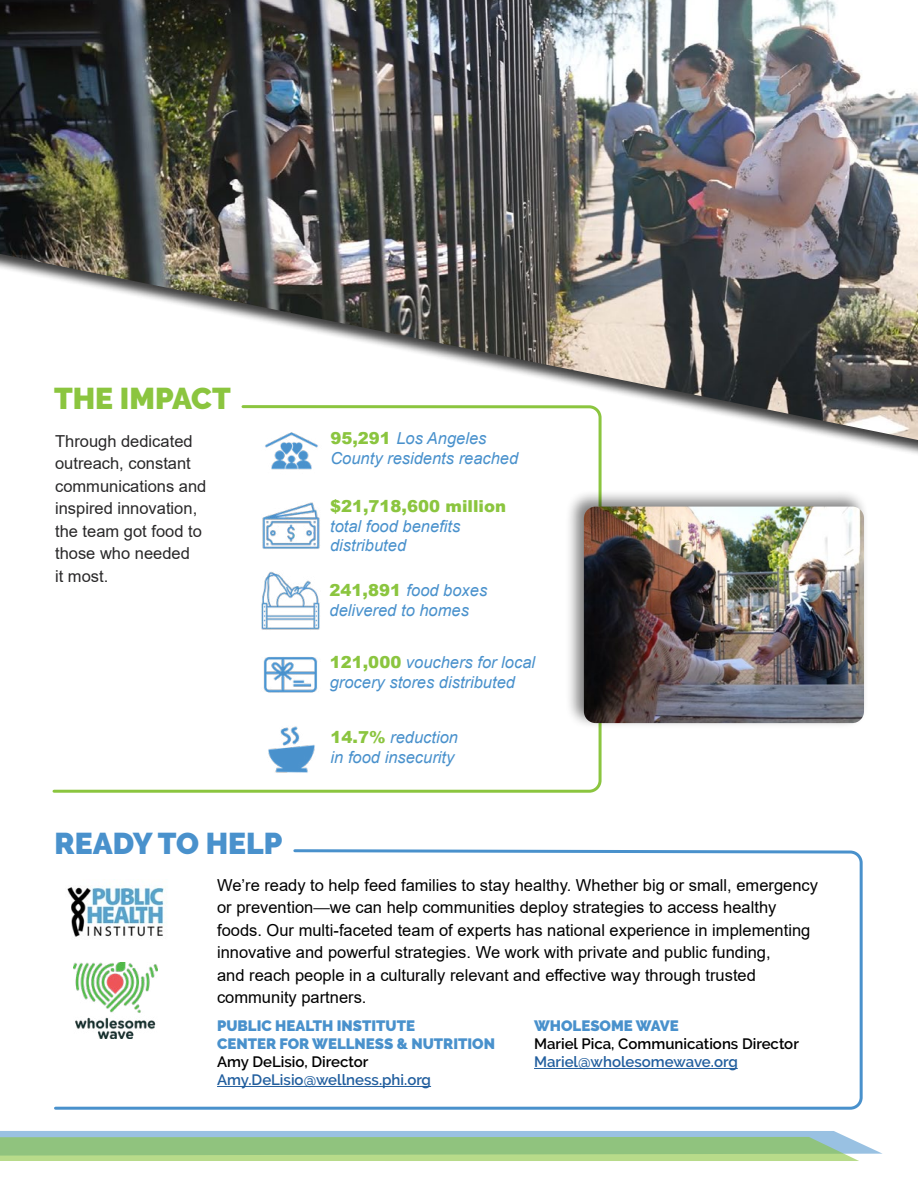
<style>
.page{position:relative;width:918px;height:1188px;background:#fff}
.page>*{position:absolute;margin:0;border:0;box-sizing:border-box;transform-origin:0 0}
.Title_H1{font:900 30px "Raleway";color:#4991cc}
.Title_H1-2{font:900 30px "Raleway";color:#8bc53f}
.t1{font:16.5px/22.5px "Arial";color:#000}
.t2{font:italic 16.5px/19.8px "Arial";color:#4991cc}
.t3{font:16.5px/22.5px "Arial";color:#292829}
.Contact_Info{font:900 15px "Raleway";color:#4991cc}
.Contact_Info_Details{font:600 15px "Raleway";color:#000}
.Contact_Info_Details-2{font:600 15px "Raleway";color:#215e9e}
.s1{font-weight:900;font-style:normal;color:#8bc53f}
.s2{color:#292829}
</style>
<div class="page">
<svg style="left:0;top:1131px;width:882px;height:30px;background:#9dc999"></svg>
<svg style="left:54px;top:849px;width:809px;height:261px"></svg>
<img style="left:0;top:0;width:918px;height:440px">
<svg style="left:51px;top:404px;width:552px;height:389px"></svg>
<img style="left:249px;top:493px;width:84px;height:74px">
<img style="left:249px;top:409px;width:84px;height:84px">
<img style="left:250px;top:708px;width:84px;height:83px">
<div style="left:565px;top:489px;width:304px;height:240px;background:#000;opacity:.5"></div>
<img style="left:584px;top:507px;width:280px;height:216px">
<img style="left:249px;top:558px;width:83px;height:75px">
<img style="left:249px;top:633px;width:84px;height:84px">
<p class="Title_H1-2" style="left:54px;top:381px;width:178px">THE IMPACT</p>
<p class="t3" style="left:55px;top:429px;width:153px">Through dedicated outreach, constant communications and inspired innovation, the team got food to those who needed<br>it most.</p>
<p class="t2" style="left:330px;top:429px;width:190px"><span class="s1">95,291</span> Los Angeles<br>County residents reached</p>
<p class="t2" style="left:330px;top:496px;width:178px"><span class="s1">$21,718,600 million </span>total food benefits distributed</p>
<p class="t2" style="left:330px;top:581px;width:159px"><span class="s1">241,891</span> food boxes delivered to homes</p>
<p class="t2" style="left:330px;top:653px;width:207px"><span class="s1">121,000</span> vouchers for local grocery stores distributed</p>
<p class="t2" style="left:331px;top:727px;width:129px"><span class="s1">14.7%</span> reduction in food insecurity</p>
<p class="Title_H1" style="left:55px;top:826px;width:229px">READY TO HELP</p>
<p class="t1" style="left:217px;top:874px;width:602px">We’re ready to help feed families to stay healthy. Whether big or small, emergency or prevention<span class="s2">—</span>we can help communities deploy strategies to access healthy foods. Our multi-faceted team of experts has national experience in implementing innovative and powerful strategies. We work with private and public funding,<br>and reach people in a culturally relevant and effective way through trusted community partners.</p>
<p class="Contact_Info" style="left:217px;top:1017px;width:199px">PUBLIC HEALTH INSTITUTE</p>
<p class="Contact_Info" style="left:217px;top:1035px;width:279px">CENTER FOR WELLNESS &amp; NUTRITION</p>
<p class="Contact_Info_Details" style="left:217px;top:1053px;width:153px">Amy DeLisio, Director</p>
<p class="Contact_Info_Details-2" style="left:217px;top:1071px;width:216px">Amy.DeLisio@wellness.phi.org</p>
<p class="Contact_Info" style="left:534px;top:1017px;width:146px">WHOLESOME WAVE</p>
<p class="Contact_Info_Details" style="left:534px;top:1035px;width:266px">Mariel Pica, Communications Director</p>
<p class="Contact_Info_Details-2" style="left:534px;top:1053px;width:205px">Mariel@wholesomewave.org</p>
</div>
